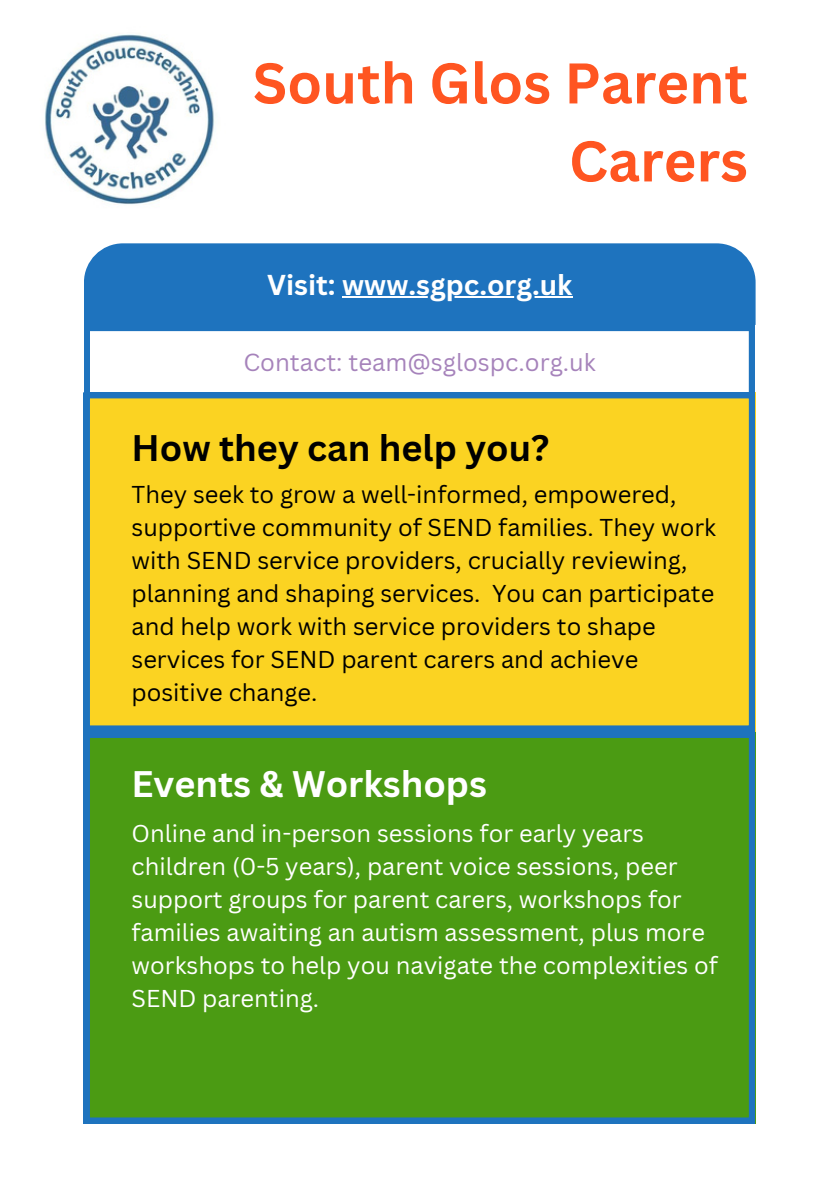
<style>
.page{position:relative;width:839px;height:1191px;background:#fff}
.page>*{position:absolute;margin:0;border:0;box-sizing:border-box;transform-origin:0 0}
.t1{font:700 56px/78px "Canva Sans";color:#ff5521;text-align:right}
.t2{font:700 36px "Canva Sans";color:#000}
.t3{font:700 36px "Canva Sans";color:#fff}
.t4{font:700 28px "Canva Sans";color:#fff}
.t5{font:24px "Canva Sans";color:#a683bb}
.t6{font:23.8px/33px "Canva Sans";color:#000}
.t7{font:23.8px/33px "Canva Sans";color:#fff}
</style>
<div class="page">
<img style="left:44px;top:34px;width:170px;height:171px">
<div style="left:84px;top:243px;width:671px;height:118px;background:#1e73be;border-radius:39px"></div>
<svg style="left:84px;top:328px;width:670px;height:64px"></svg>
<div style="left:84px;top:392px;width:670px;height:339px;background:#fbd322"></div>
<div style="left:84px;top:732px;width:670px;height:391px;background:#4b9b13"></div>
<hr style="left:342px;top:296px;width:230px;height:2px;background:#fff">
<p class="t1" style="left:253px;top:43px;width:496px">South Glos Parent<br>Carers</p>
<p class="t4" style="left:267px;top:265px;width:307px">Visit: www.sgpc.org.uk</p>
<p class="t5" style="left:243px;top:345px;width:354px">Contact: team@sglospc.org.uk</p>
<p class="t2" style="left:131px;top:423px;width:419px">How they can help you?</p>
<p class="t6" style="left:131px;top:477px;width:586px">They seek to grow a well-informed, empowered, supportive community of SEND families. They work with SEND service providers, crucially reviewing, planning and shaping services. You can participate and help work with service providers to shape services for SEND parent carers and achieve positive change.</p>
<p class="t3" style="left:131px;top:759px;width:357px">Events &amp; Workshops</p>
<p class="t7" style="left:131px;top:817px;width:587px">Online and in-person sessions for early years children (0-5 years), parent voice sessions, peer support groups for parent carers, workshops for families awaiting an autism assessment, plus more workshops to help you navigate the complexities of SEND parenting.</p>
</div>
